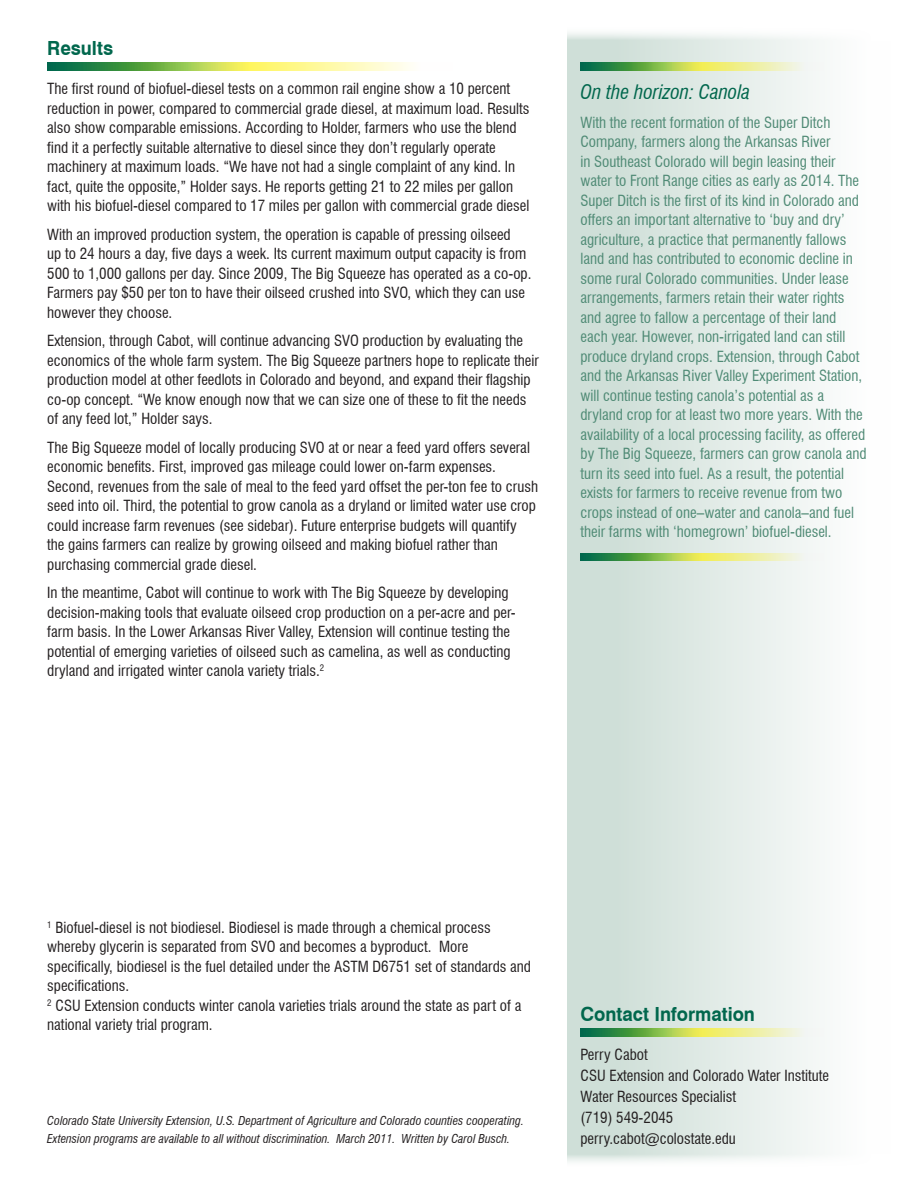
<style>
.page{position:relative;width:918px;height:1188px;background:#fff}
.page>*{position:absolute;margin:0;border:0;box-sizing:border-box;transform-origin:0 0}
.head_2{font:700 19.5px "Swiss 721 BT";color:#01674d;scale:.95 1}
.quote{font:italic condensed 19.5px "Swiss 721 BT";color:#01674d}
.body{font:condensed 15px/19.5px "Swiss 721 BT";color:#231f20}
.quotee{font:condensed 15px/19.5px "Swiss 721 BT";color:#4f8a75}
.t1{font:italic condensed 12px/18px "Swiss 721 BT";color:#231f20}
</style>
<div class="page">
<div style="left:567px;top:27px;width:324px;height:1141px;background:linear-gradient(to right,#c9dbd3,#fff)"></div>
<svg style="left:47px;top:63px;width:364px;height:7px;background:#adce74"></svg>
<svg style="left:580px;top:63px;width:244px;height:7px;background:#accc7b"></svg>
<svg style="left:580px;top:553px;width:244px;height:8px;background:#accc7b"></svg>
<svg style="left:580px;top:1029px;width:244px;height:7px;background:#accc7b"></svg>
<p class="head_2" style="left:47px;top:37px;width:71px">Results</p>
<p class="body" style="left:47px;top:79px;width:484px">The first round of biofuel-diesel tests on a common rail engine show a 10 percent reduction in power, compared to commercial grade diesel, at maximum load. Results also show comparable emissions. According to Holder, farmers who use the blend find it a perfectly suitable alternative to diesel since they don’t regularly operate machinery at maximum loads. “We have not had a single complaint of any kind. In fact, quite the opposite,” Holder says. He reports getting 21 to 22 miles per gallon with his biofuel-diesel compared to 17 miles per gallon with commercial grade diesel</p>
<p class="body" style="left:47px;top:225px;width:486px">With an improved production system, the operation is capable of pressing oilseed<br>up to 24 hours a day, five days a week. Its current maximum output capacity is from 500 to 1,000 gallons per day. Since 2009, The Big Squeeze has operated as a co-op.<br>Farmers pay $50 per ton to have their oilseed crushed into SVO, which they can use however they choose.</p>
<p class="body" style="left:47px;top:331px;width:493px">Extension, through Cabot, will continue advancing SVO production by evaluating the economics of the whole farm system. The Big Squeeze partners hope to replicate their production model at other feedlots in Colorado and beyond, and expand their flagship co-op concept. “We know enough now that we can size one of these to fit the needs of any feed lot,” Holder says.</p>
<p class="body" style="left:47px;top:438px;width:493px">The Big Squeeze model of locally producing SVO at or near a feed yard offers several economic benefits. First, improved gas mileage could lower on-farm expenses.<br>Second, revenues from the sale of meal to the feed yard offset the per-ton fee to crush seed into oil. Third, the potential to grow canola as a dryland or limited water use crop could increase farm revenues (see sidebar). Future enterprise budgets will quantify<br>the gains farmers can realize by growing oilseed and making biofuel rather than purchasing commercial grade diesel.</p>
<p class="body" style="left:47px;top:583px;width:470px">In the meantime, Cabot will continue to work with The Big Squeeze by developing decision-making tools that evaluate oilseed crop production on a per-acre and per&shy;farm basis. In the Lower Arkansas River Valley, Extension will continue testing the potential of emerging varieties of oilseed such as camelina, as well as conducting dryland and irrigated winter canola variety trials.<sup>2</sup></p>
<p class="quote" style="left:580px;top:81px;width:171px">On the horizon: Canola</p>
<p class="quotee" style="left:580px;top:113px;width:288px">With the recent formation of the Super Ditch Company, farmers along the Arkansas River<br>in Southeast Colorado will begin leasing their water to Front Range cities as early as 2014. The Super Ditch is the first of its kind in Colorado and offers an important alternative to ‘buy and dry’ agriculture, a practice that permanently fallows land and has contributed to economic decline in some rural Colorado communities. Under lease arrangements, farmers retain their water rights and agree to fallow a percentage of their land each year. However, non-irrigated land can still produce dryland crops. Extension, through Cabot and the Arkansas River Valley Experiment Station, will continue testing canola’s potential as a dryland crop for at least two more years. With the availability of a local processing facility, as offered by The Big Squeeze, farmers can grow canola and turn its seed into fuel. As a result, the potential exists for farmers to receive revenue from two crops instead of one–water and canola–and fuel their farms with ‘homegrown’ biofuel-diesel.</p>
<p class="body" style="left:47px;top:918px;width:485px"><sup>1</sup> Biofuel-diesel is not biodiesel. Biodiesel is made through a chemical process whereby glycerin is separated from SVO and becomes a byproduct. More specifically, biodiesel is the fuel detailed under the ASTM D6751 set of standards and specifications.</p>
<p class="body" style="left:47px;top:996px;width:476px"><sup>2</sup> CSU Extension conducts winter canola varieties trials around the state as part of a national variety trial program.</p>
<p class="t1" style="left:47px;top:1112px;width:478px">Colorado State University Extension, U.S. Department of Agriculture and Colorado counties cooperating.<br>Extension programs are available to all without discrimination. March 2011. Written by Carol Busch.</p>
<p class="head_2" style="left:580px;top:1002px;width:185px">Contact Information</p>
<p class="body" style="left:580px;top:1045px;width:69px">Perry Cabot</p>
<p class="body" style="left:580px;top:1066px;width:250px">CSU Extension and Colorado Water Institute</p>
<p class="body" style="left:580px;top:1087px;width:157px">Water Resources Specialist</p>
<p class="body" style="left:580px;top:1108px;width:94px">(719) 549-2045</p>
<p class="body" style="left:580px;top:1129px;width:157px">perry.cabot@colostate.edu</p>
</div>
